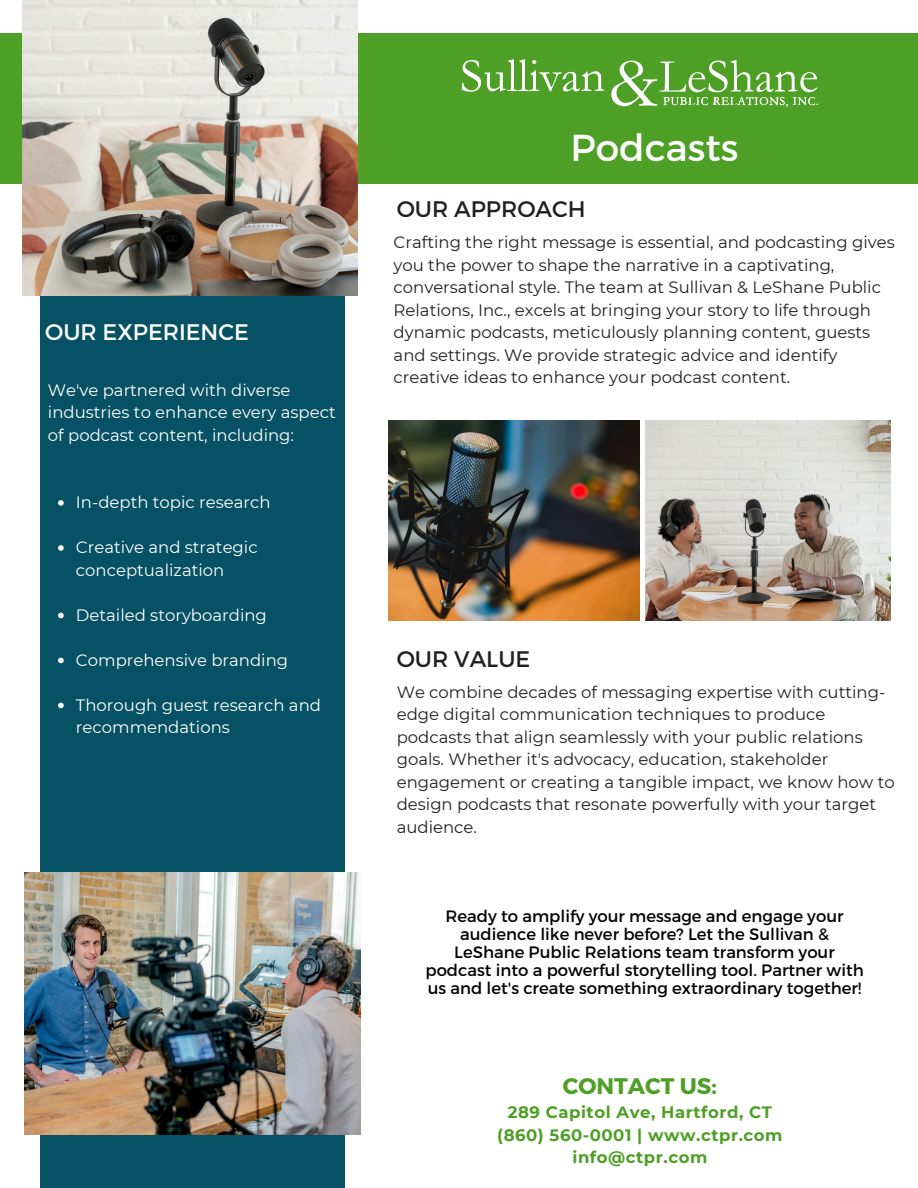
<style>
.page{position:relative;width:918px;height:1188px;background:#fff}
.page>*{position:absolute;margin:0;border:0;box-sizing:border-box;transform-origin:0 0}
.t1{font:37.5px "Montserrat";color:#fff}
.t2{font:22.5px "Montserrat";color:#231f20}
.t3{font:22.5px "Montserrat";color:#fff}
.t4{font:700 22.5px "Montserrat";color:#4d9f25}
.t5{font:16.5px/22.5px "Montserrat";color:#231f20}
.t6{font:16.5px/22.5px "Montserrat";color:#fff}
.t7{font:16.5px/18px "Montserrat";color:#000;text-align:center}
.t8{font:700 16.5px/22.5px "Montserrat";letter-spacing:.035em;color:#4d9f25;text-align:center}
</style>
<div class="page">
<div style="left:0;top:33px;width:918px;height:150px;background:#4d9f25"></div>
<div style="left:40px;top:0;width:304px;height:1188px;background:#065164"></div>
<svg style="left:461px;top:59px;width:357px;height:48px"></svg>
<img style="left:22px;top:0;width:335px;height:296px">
<img style="left:389px;top:421px;width:251px;height:200px">
<img style="left:646px;top:421px;width:245px;height:200px">
<svg style="left:58px;top:500px;width:6px;height:6px"></svg>
<svg style="left:58px;top:545px;width:6px;height:6px"></svg>
<svg style="left:58px;top:613px;width:6px;height:5px"></svg>
<svg style="left:58px;top:658px;width:6px;height:5px"></svg>
<svg style="left:58px;top:703px;width:6px;height:5px"></svg>
<img style="left:25px;top:872px;width:335px;height:263px">
<p class="t3" style="left:45px;top:317px;width:205px">OUR EXPERIENCE</p>
<p class="t6" style="left:48px;top:378px;width:289px">We've partnered with diverse industries to enhance every aspect of podcast content, including:</p>
<p class="t6" style="left:76px;top:491px;width:196px">In-depth topic research</p>
<h1 class="t6" style="left:76px;top:536px;width:183px">Creative and strategic conceptualization</h1>
<h3 class="t6" style="left:76px;top:603px;width:192px">Detailed storyboarding</h3>
<p class="t6" style="left:76px;top:648px;width:214px">Comprehensive branding</p>
<h3 class="t6" style="left:76px;top:693px;width:247px">Thorough guest research and recommendations</h3>
<h3 class="t1" style="left:571px;top:123px;width:169px">Podcasts</h3>
<p class="t2" style="left:397px;top:195px;width:190px">OUR APPROACH</p>
<p class="t5" style="left:394px;top:231px;width:503px">Crafting the right message is essential, and podcasting gives you the power to shape the narrative in a captivating, conversational style. The team at Sullivan &amp; LeShane Public Relations, Inc., excels at bringing your story to life through dynamic podcasts, meticulously planning content, guests and settings. We provide strategic advice and identify creative ideas to enhance your podcast content.</p>
<p class="t2" style="left:397px;top:644px;width:135px">OUR VALUE</p>
<p class="t5" style="left:397px;top:681px;width:500px">We combine decades of messaging expertise with cutting&shy;edge digital communication techniques to produce podcasts that align seamlessly with your public relations goals. Whether it's advocacy, education, stakeholder engagement or creating a tangible impact, we know how to design podcasts that resonate powerfully with your target audience.</p>
<h2 class="t7" style="left:425px;top:906px;width:440px">Ready to amplify your message and engage your audience like never before? Let the Sullivan &amp; LeShane Public Relations team transform your podcast into a powerful storytelling tool. Partner with us and let's create something extraordinary together!</h2>
<p class="t4" style="left:563px;top:1071px;width:155px">CONTACT US:</p>
<p class="t8" style="left:497px;top:1101px;width:287px">289 Capitol Ave, Hartford, CT (860) 560-0001 | www.ctpr.com info@ctpr.com</p>
</div>
